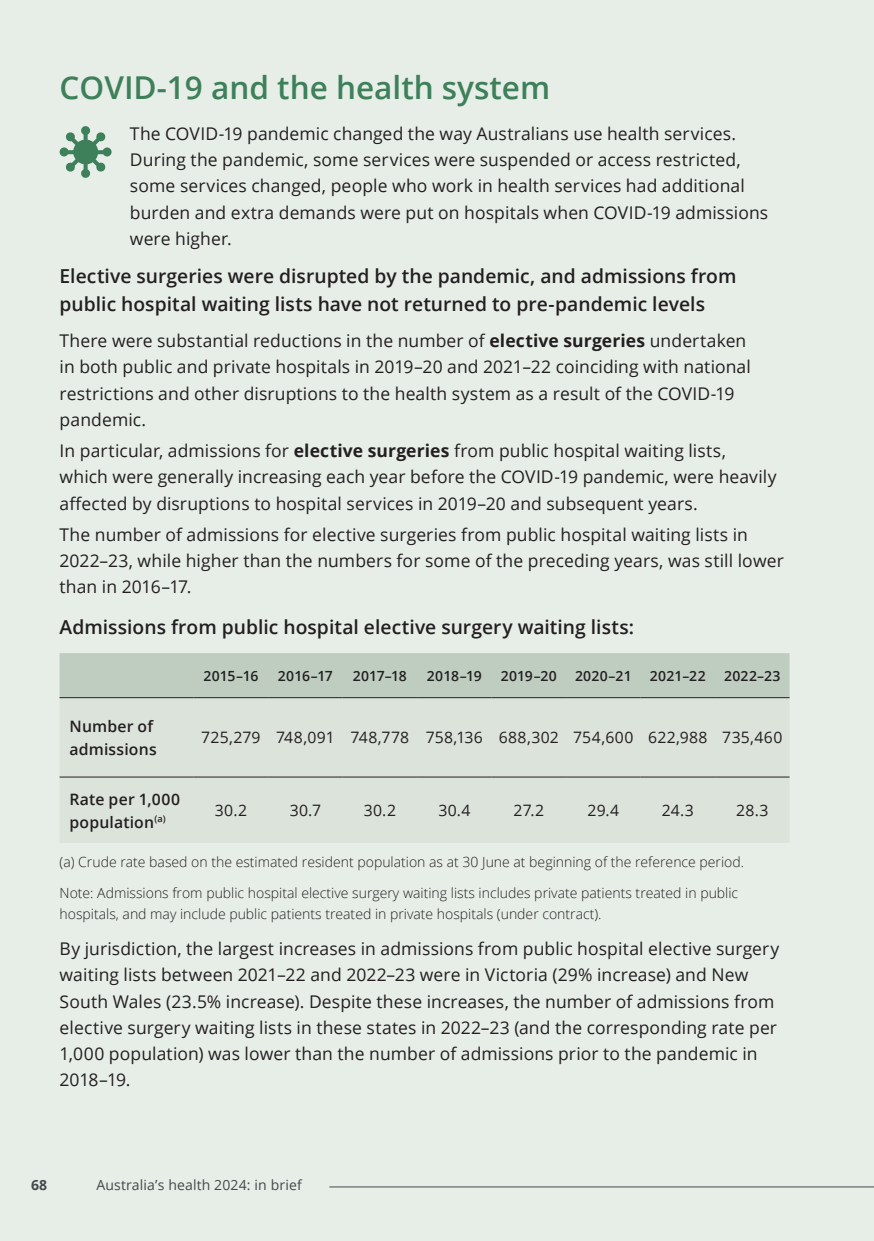
<style>
.page{position:relative;width:874px;height:1241px;background:#fff}
.page>*{position:absolute;margin:0;border:0;box-sizing:border-box;transform-origin:0 0}
.t1{font:600 31.5px "Open Sans";color:#3e805a}
.t2{font:600 19.25px/28px "Open Sans";color:#231f20}
.t3{font:17.5px/26.2px "Open Sans";letter-spacing:.005em;color:#231f20}
.t4{font:15.75px "Open Sans";letter-spacing:.02em;color:#231f20}
.t5{font:600 15.75px/22.8px "Open Sans";letter-spacing:.01em;color:#231f20}
.t6{font:300 14px/21px "Open Sans";color:#231f20}
.t7{font:600 14px "Open Sans";letter-spacing:.01em;color:#231f20}
.t8{font:14px "Open Sans";letter-spacing:.01em;color:#44484a}
.t9{font:700 14px "Open Sans";color:#44484a}
.s1{font-weight:700}
</style>
<div class="page">
<div style="left:0;top:0;width:873px;height:1240px;background:#e7eee8"></div>
<svg style="left:60px;top:126px;width:51px;height:52px"></svg>
<div style="left:60px;top:653px;width:729px;height:44px;background:#becdc0"></div>
<div style="left:60px;top:698px;width:729px;height:144px;background:#dce3db"></div>
<hr style="left:60px;top:697px;width:133px;height:1px;background:#231f20">
<hr style="left:193px;top:697px;width:75px;height:1px;background:#231f20">
<hr style="left:268px;top:697px;width:74px;height:1px;background:#231f20">
<hr style="left:342px;top:697px;width:75px;height:1px;background:#231f20">
<hr style="left:417px;top:697px;width:74px;height:1px;background:#231f20">
<hr style="left:491px;top:697px;width:75px;height:1px;background:#231f20">
<hr style="left:566px;top:697px;width:74px;height:1px;background:#231f20">
<hr style="left:640px;top:697px;width:74px;height:1px;background:#231f20">
<hr style="left:714px;top:697px;width:75px;height:1px;background:#231f20">
<hr style="left:60px;top:776px;width:133px;height:1px;background:#231f20">
<hr style="left:193px;top:776px;width:75px;height:1px;background:#231f20">
<hr style="left:268px;top:776px;width:74px;height:1px;background:#231f20">
<hr style="left:342px;top:776px;width:75px;height:1px;background:#231f20">
<hr style="left:417px;top:776px;width:74px;height:1px;background:#231f20">
<hr style="left:491px;top:776px;width:75px;height:1px;background:#231f20">
<hr style="left:566px;top:776px;width:74px;height:1px;background:#231f20">
<hr style="left:640px;top:776px;width:74px;height:1px;background:#231f20">
<hr style="left:714px;top:776px;width:75px;height:1px;background:#231f20">
<hr style="left:329px;top:1186px;width:544px;height:1px;background:#44484a">
<h1 class="t1" style="left:60px;top:65px;width:492px">COVID-19 and the health system</h1>
<p class="t3" style="left:130px;top:120px;width:639px">The COVID-19 pandemic changed the way Australians use health services.<br>During the pandemic, some services were suspended or access restricted, some services changed, people who work in health services had additional burden and extra demands were put on hospitals when COVID-19 admissions were higher.</p>
<p class="t2" style="left:60px;top:261px;width:678px">Elective surgeries were disrupted by the pandemic, and admissions from public hospital waiting lists have not returned to pre-pandemic levels</p>
<p class="t3" style="left:60px;top:327px;width:692px">There were substantial reductions in the number of <span class="s1">elective surgeries</span> undertaken in both public and private hospitals in 2019–20 and 2021–22 coinciding with national restrictions and other disruptions to the health system as a result of the COVID-19 pandemic.</p>
<p class="t3" style="left:60px;top:437px;width:718px">In particular, admissions for <span class="s1">elective surgeries</span> from public hospital waiting lists, which were generally increasing each year before the COVID-19 pandemic, were heavily affected by disruptions to hospital services in 2019–20 and subsequent years.</p>
<p class="t3" style="left:60px;top:520px;width:725px">The number of admissions for elective surgeries from public hospital waiting lists in<br>2022–23, while higher than the numbers for some of the preceding years, was still lower than in 2016–17.</p>
<p class="t2" style="left:60px;top:612px;width:575px">Admissions from public hospital elective surgery waiting lists:</p>
<p class="t7" style="left:203px;top:665px;width:57px">2015–16</p>
<p class="t7" style="left:278px;top:665px;width:57px">2016–17</p>
<p class="t7" style="left:352px;top:665px;width:55px">2017–18</p>
<p class="t7" style="left:426px;top:665px;width:56px">2018–19</p>
<p class="t7" style="left:500px;top:665px;width:58px">2019–20</p>
<p class="t7" style="left:574px;top:665px;width:58px">2020–21</p>
<p class="t7" style="left:649px;top:665px;width:57px">2021–22</p>
<p class="t7" style="left:723px;top:665px;width:58px">2022–23</p>
<p class="t5" style="left:69px;top:714px;width:89px">Number of admissions</p>
<p class="t4" style="left:201px;top:726px;width:582px">725,279 748,091 748,778 758,136 688,302 754,600 622,988 735,460</p>
<p class="t5" style="left:69px;top:787px;width:112px">Rate per 1,000 population<sup>(a)</sup></p>
<p class="t4" style="left:215px;top:799px;width:34px">30.2</p>
<p class="t4" style="left:289px;top:799px;width:33px">30.7</p>
<p class="t4" style="left:363px;top:799px;width:34px">30.2</p>
<p class="t4" style="left:438px;top:799px;width:34px">30.4</p>
<p class="t4" style="left:513px;top:799px;width:32px">27.2</p>
<p class="t4" style="left:587px;top:799px;width:33px">29.4</p>
<p class="t4" style="left:661px;top:799px;width:34px">24.3</p>
<p class="t4" style="left:735px;top:799px;width:34px">28.3</p>
<p class="t6" style="left:60px;top:850px;width:685px">(a) Crude rate based on the estimated resident population as at 30 June at beginning of the reference period.</p>
<p class="t6" style="left:60px;top:881px;width:679px">Note: Admissions from public hospital elective surgery waiting lists includes private patients treated in public hospitals, and may include public patients treated in private hospitals (under contract).</p>
<p class="t3" style="left:60px;top:935px;width:720px">By jurisdiction, the largest increases in admissions from public hospital elective surgery waiting lists between 2021–22 and 2022–23 were in Victoria (29% increase) and New South Wales (23.5% increase). Despite these increases, the number of admissions from elective surgery waiting lists in these states in 2022–23 (and the corresponding rate per 1,000 population) was lower than the number of admissions prior to the pandemic in 2018–19.</p>
<p class="t9" style="left:31px;top:1174px;width:17px">68</p>
<p class="t8" style="left:96px;top:1174px;width:207px">Australia’s health 2024: in brief</p>
</div>
